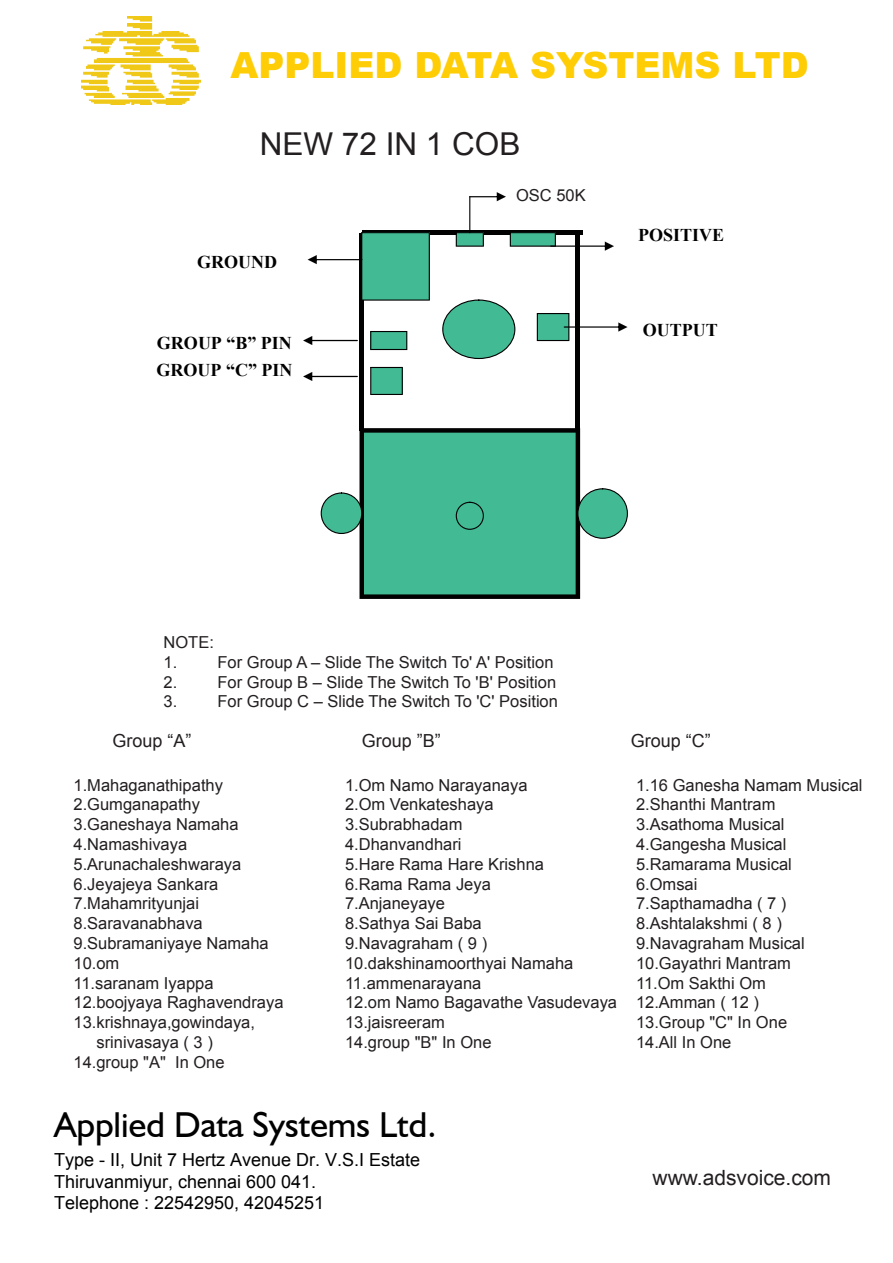
<style>
.page{position:relative;width:893px;height:1263px;background:#fff}
.page>*{position:absolute;margin:0;border:0;box-sizing:border-box;transform-origin:0 0}
.t1{font:36px "Humanist 521 BT";color:#010101}
.t2{font:900 36px "Arial";color:#ffcd05}
.t3{font:31.5px "Arial";color:#231f20}
.t4{font:21px "Arial";color:#231f20}
.t5{font:18px/21.6px "Arial";color:#010101}
.t6{font:700 18px/27px "Times New Roman";color:#010101}
.t7{font:18px "Arial";color:#231f20}
.t8{font:16.5px/19.8px "Arial";color:#231f20}
</style>
<div class="page">
<img style="left:82px;top:16px;width:118px;height:89px">
<div style="left:359px;top:233px;width:5px;height:197px;background:#010101"></div>
<hr style="left:576px;top:233px;width:4px;height:197px;background:#010101">
<div style="left:362px;top:230px;width:220px;height:5px;background:#010101"></div>
<svg style="left:456px;top:232px;width:28px;height:15px"></svg>
<svg style="left:370px;top:331px;width:37px;height:19px"></svg>
<svg style="left:370px;top:367px;width:33px;height:28px"></svg>
<svg style="left:442px;top:299px;width:73px;height:60px"></svg>
<svg style="left:510px;top:232px;width:104px;height:19px"></svg>
<hr style="left:469px;top:196px;width:1px;height:37px;background:#010101">
<svg style="left:469px;top:192px;width:37px;height:9px"></svg>
<svg style="left:308px;top:232px;width:122px;height:69px"></svg>
<svg style="left:303px;top:336px;width:55px;height:9px"></svg>
<svg style="left:303px;top:372px;width:55px;height:9px"></svg>
<svg style="left:321px;top:428px;width:307px;height:171px"></svg>
<svg style="left:537px;top:313px;width:90px;height:28px"></svg>
<h1 class="t2" style="left:230px;top:39px;width:580px">APPLIED DATA SYSTEMS LTD</h1>
<h2 class="t3" style="left:260px;top:124px;width:262px">NEW 72 IN 1 COB</h2>
<p class="t6" style="left:197px;top:248px;width:81px">GROUND</p>
<p class="t6" style="left:156px;top:329px;width:138px">GROUP “B” PIN<br>GROUP “C” PIN</p>
<p class="t8" style="left:516px;top:185px;width:71px">OSC 50K</p>
<p class="t6" style="left:638px;top:221px;width:88px">POSITIVE</p>
<p class="t6" style="left:643px;top:316px;width:76px">OUTPUT</p>
<p class="t8" style="left:163px;top:632px;width:52px">NOTE:<br>1.</p>
<p class="t8" style="left:217px;top:652px;width:337px">For Group A – Slide The Switch To' A' Position</p>
<p class="t8" style="left:163px;top:672px;width:15px">2.</p>
<p class="t8" style="left:217px;top:672px;width:340px">For Group B – Slide The Switch To 'B' Position</p>
<p class="t8" style="left:163px;top:692px;width:15px">3.</p>
<p class="t8" style="left:217px;top:692px;width:342px">For Group C – Slide The Switch To 'C' Position</p>
<p class="t7" style="left:112px;top:729px;width:81px">Group “A”</p>
<p class="t7" style="left:362px;top:729px;width:81px">Group ”B”</p>
<p class="t7" style="left:631px;top:729px;width:82px">Group “C”</p>
<p class="t8" style="left:73px;top:775px;width:151px">1.Mahaganathipathy</p>
<p class="t8" style="left:73px;top:795px;width:128px">2.Gumganapathy</p>
<p class="t8" style="left:73px;top:815px;width:167px">3.Ganeshaya Namaha</p>
<p class="t8" style="left:73px;top:834px;width:115px">4.Namashivaya</p>
<p class="t8" style="left:73px;top:854px;width:169px">5.Arunachaleshwaraya</p>
<p class="t8" style="left:73px;top:874px;width:146px">6.Jeyajeya Sankara</p>
<p class="t8" style="left:73px;top:894px;width:127px">7.Mahamrityunjai</p>
<p class="t8" style="left:73px;top:914px;width:131px">8.Saravanabhava</p>
<p class="t8" style="left:73px;top:933px;width:197px">9.Subramaniyaye Namaha</p>
<p class="t8" style="left:73px;top:953px;width:47px">10.om</p>
<p class="t8" style="left:73px;top:973px;width:142px">11.saranam Iyappa</p>
<p class="t8" style="left:73px;top:993px;width:212px">12.boojyaya Raghavendraya</p>
<p class="t8" style="left:73px;top:1013px;width:183px">13.krishnaya,gowindaya,</p>
<p class="t8" style="left:96px;top:1032px;width:118px">srinivasaya ( 3 )</p>
<p class="t8" style="left:73px;top:1052px;width:153px">14.group "A" In One</p>
<p class="t8" style="left:345px;top:775px;width:274px">1.Om Namo Narayanaya<br>2.Om Venkateshaya<br>3.Subrabhadam<br>4.Dhanvandhari<br>5.Hare Rama Hare Krishna<br>6.Rama Rama Jeya<br>7.Anjaneyaye<br>8.Sathya Sai Baba<br>9.Navagraham ( 9 )<br>10.dakshinamoorthyai Namaha<br>11.ammenarayana<br>12.om Namo Bagavathe Vasudevaya<br>13.jaisreeram<br>14.group "B" In One</p>
<p class="t8" style="left:636px;top:775px;width:228px">1.16 Ganesha Namam Musical<br>2.Shanthi Mantram<br>3.Asathoma Musical<br>4.Gangesha Musical<br>5.Ramarama Musical<br>6.Omsai<br>7.Sapthamadha ( 7 )<br>8.Ashtalakshmi ( 8 )<br>9.Navagraham Musical<br>10.Gayathri Mantram<br>11.Om Sakthi Om<br>12.Amman ( 12 )<br>13.Group "C" In One<br>14.All In One</p>
<h1 class="t1" style="left:54px;top:1103px;width:384px">Applied Data Systems Ltd.</h1>
<p class="t5" style="left:54px;top:1149px;width:368px">Type - II, Unit 7 Hertz Avenue Dr. V.S.I Estate<br>Thiruvanmiyur, chennai 600 041.<br>Telephone : 22542950, 42045251</p>
<p class="t4" style="left:652px;top:1164px;width:180px">www.adsvoice.com</p>
</div>
